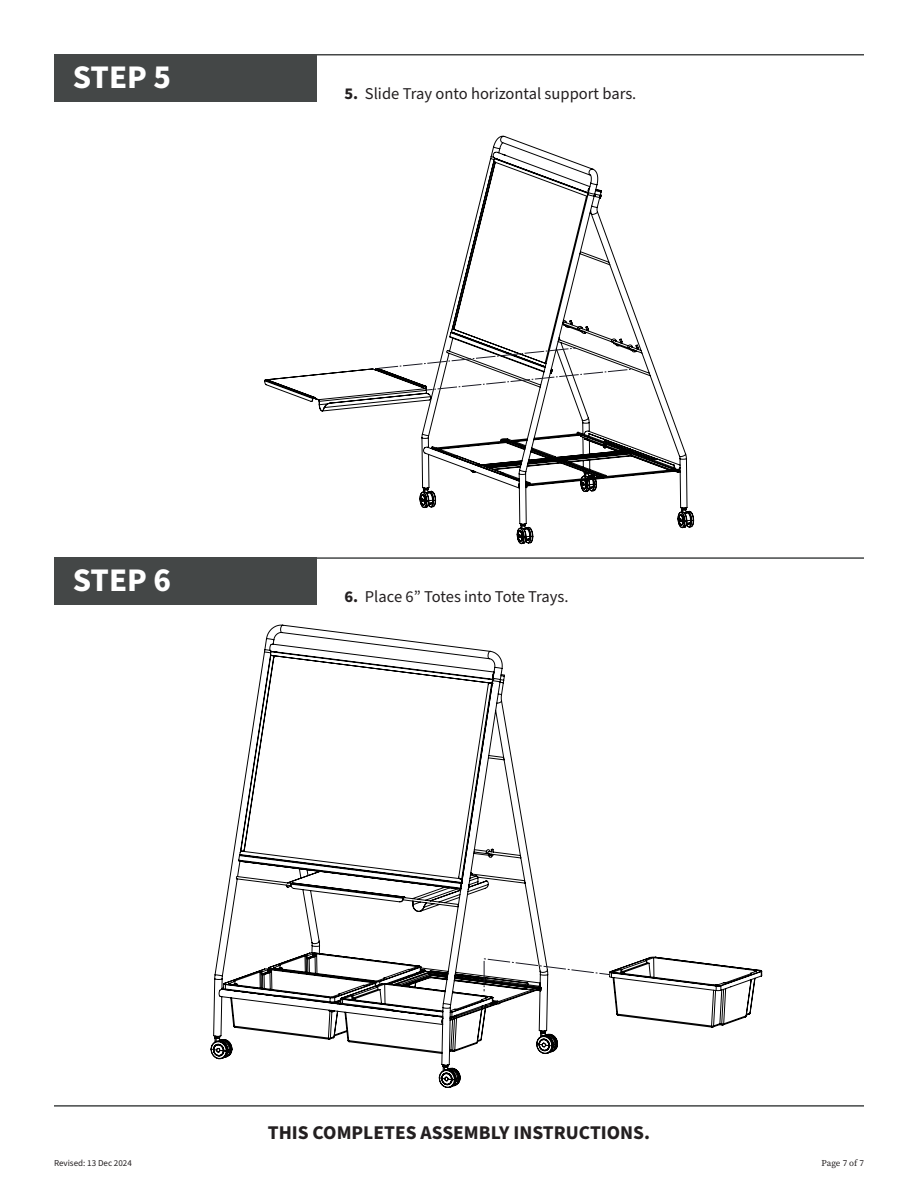
<style>
.page{position:relative;width:918px;height:1188px;background:#fff}
.page>*{position:absolute;margin:0;border:0;box-sizing:border-box;transform-origin:0 0}
.step_number{font:700 33px "Source Sans Pro";color:#fff}
.h2_centered{font:700 19.5px "Source Sans Pro";color:#231f20}
.instruction_body_text{font:16.5px "Source Sans Pro";color:#231f20}
.version_control{font:9px "Source Sans Pro";color:#231f20}
.page_number{font:9px "Source Serif Pro";letter-spacing:-.005em;color:#231f20}
.s1{font-weight:700}
</style>
<div class="page">
<hr style="left:54px;top:1105px;width:810px;height:2px;background:#444747">
<hr style="left:54px;top:54px;width:810px;height:2px;background:#444747">
<div style="left:54px;top:54px;width:262px;height:47px;background:#444747"></div>
<hr style="left:54px;top:557px;width:810px;height:2px;background:#444747">
<div style="left:54px;top:557px;width:262px;height:48px;background:#444747"></div>
<svg style="left:264px;top:136px;width:430px;height:408px"></svg>
<svg style="left:372px;top:348px;width:261px;height:42px"></svg>
<hr style="left:257px;top:128px;width:449px;height:1px;background:#191924">
<hr style="left:257px;top:128px;width:1px;height:423px;background:#191924">
<hr style="left:866px;top:128px;width:1px;height:423px;background:#191924">
<hr style="left:638px;top:570px;width:68px;height:1px;background:#191924">
<hr style="left:638px;top:595px;width:68px;height:1px;background:#191924">
<hr style="left:638px;top:619px;width:68px;height:1px;background:#191924">
<hr style="left:638px;top:603px;width:68px;height:1px;background:#191924">
<svg style="left:211px;top:625px;width:551px;height:463px"></svg>
<svg style="left:484px;top:958px;width:126px;height:33px"></svg>
<hr style="left:190px;top:611px;width:582px;height:1px;background:#191924">
<hr style="left:190px;top:611px;width:1px;height:483px;background:#191924">
<svg style="left:190px;top:611px;width:1px;height:22px"></svg>
<hr style="left:190px;top:1187px;width:582px;height:1px;background:#191924">
<hr style="left:810px;top:611px;width:1px;height:483px;background:#191924">
<hr style="left:548px;top:1137px;width:103px;height:1px;background:#191924">
<hr style="left:651px;top:1137px;width:121px;height:1px;background:#191924">
<hr style="left:651px;top:1165px;width:121px;height:1px;background:#191924">
<hr style="left:548px;top:1165px;width:103px;height:1px;background:#191924">
<hr style="left:463px;top:1184px;width:85px;height:1px;background:#191924">
<hr style="left:548px;top:1174px;width:103px;height:1px;background:#191924">
<hr style="left:548px;top:1184px;width:103px;height:1px;background:#191924">
<svg style="left:745px;top:1187px;width:27px;height:1px"></svg>
<p class="step_number" style="left:73px;top:54px;width:100px">STEP 5</p>
<p class="instruction_body_text" style="left:345px;top:83px;width:293px"><span class="s1">5.</span> Slide Tray onto horizontal support bars.</p>
<p class="step_number" style="left:73px;top:558px;width:100px">STEP 6</p>
<p class="instruction_body_text" style="left:345px;top:585px;width:226px"><span class="s1">6.</span> Place 6” Totes into Tote Trays.</p>
<p class="h2_centered" style="left:268px;top:1120px;width:384px">THIS COMPLETES ASSEMBLY INSTRUCTIONS.</p>
<p class="version_control" style="left:54px;top:1157px;width:79px">Revised: 13 Dec 2024</p>
<p class="page_number" style="left:822px;top:1157px;width:44px">Page 7 of 7</p>
</div>
